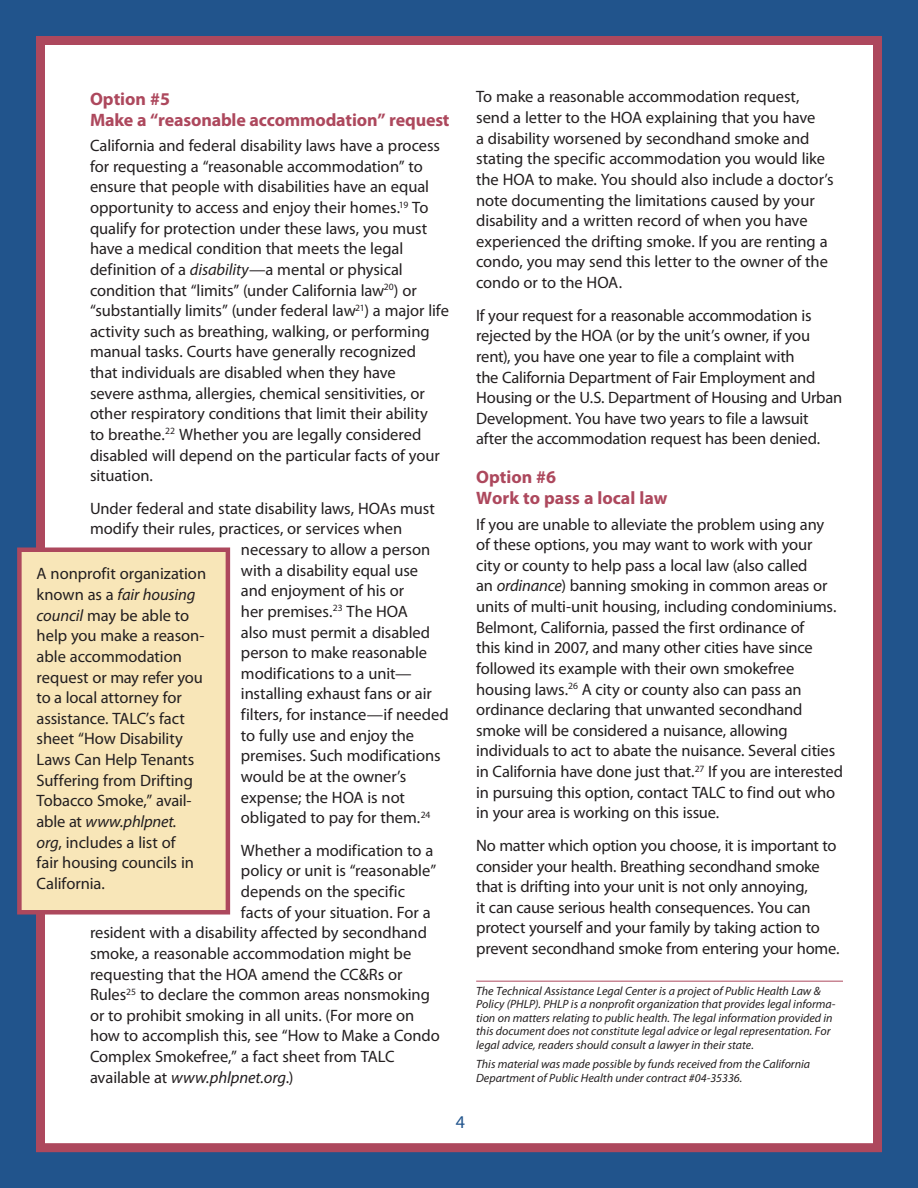
<style>
.page{position:relative;width:918px;height:1188px;background:#21548c}
.page>*{position:absolute;margin:0;border:0;box-sizing:border-box;transform-origin:0 0}
.subhead_smaller{font:700 18px/21px "Myriad Pro";letter-spacing:-.01em;color:#ad485d}
.t1{font:18px "Myriad Pro";color:#21548c}
.TEXT{font:16.5px/20.7px "Myriad Pro";letter-spacing:-.005em;color:#231f20}
.TEXT-2{font:italic 16.5px "Myriad Pro";letter-spacing:-.005em;color:#231f20}
.TEXT-3{font:italic 12px/13.5px "Myriad Pro";color:#231f20}
.TALC_info_at_end{font:italic 12px/13.5px "Myriad Pro";color:#231f20}
.s1{font-style:italic}
.s2{font-style:normal}
</style>
<div class="page">
<div style="left:36px;top:36px;width:846px;height:1116px;background:#fff;border:9px solid #ad485d"></div>
<hr style="left:476px;top:981px;width:367px;height:1px;background:#ad485d">
<div style="left:19px;top:550px;width:209px;height:362px;background:#f8e6b8"></div>
<div style="left:17px;top:548px;width:213px;height:367px;border:4px solid #ad485d"></div>
<p class="subhead_smaller" style="left:90px;top:88px;width:361px">Option #5<br>Make a “reasonable accommodation” request</p>
<p class="TEXT" style="left:90px;top:135px;width:361px">California and federal disability laws have a process for requesting a “reasonable accommodation” to ensure that people with disabilities have an equal opportunity to access and enjoy their homes.<sup>19</sup> To qualify for protection under these laws, you must have a medical condition that meets the legal definition of a <span class="s1">disability</span>—a mental or physical condition that “limits” (under California law<sup>20</sup>) or “substantially limits” (under federal law<sup>21</sup>) a major life activity such as breathing, walking, or performing manual tasks. Courts have generally recognized<br>that individuals are disabled when they have<br>severe asthma, allergies, chemical sensitivities, or other respiratory conditions that limit their ability<br>to breathe.<sup>22</sup> Whether you are legally considered disabled will depend on the particular facts of your situation.</p>
<p class="TEXT" style="left:90px;top:498px;width:346px">Under federal and state disability laws, HOAs must</p>
<p class="TEXT" style="left:90px;top:518px;width:314px">modify their rules, practices, or services when</p>
<p class="TEXT" style="left:241px;top:539px;width:191px">necessary to allow a person</p>
<p class="TEXT" style="left:241px;top:559px;width:179px">with a disability equal use</p>
<p class="TEXT" style="left:241px;top:580px;width:165px">and enjoyment of his or</p>
<p class="TEXT" style="left:241px;top:601px;width:168px">her premises.<sup>23</sup> The HOA</p>
<p class="TEXT" style="left:241px;top:621px;width:191px">also must permit a disabled</p>
<p class="TEXT" style="left:241px;top:642px;width:188px">person to make reasonable</p>
<p class="TEXT" style="left:241px;top:663px;width:172px">modifications to a unit—</p>
<p class="TEXT" style="left:241px;top:683px;width:192px">installing exhaust fans or air</p>
<p class="TEXT" style="left:241px;top:704px;width:209px">filters, for instance—if needed</p>
<p class="TEXT" style="left:241px;top:724px;width:175px">to fully use and enjoy the</p>
<p class="TEXT" style="left:241px;top:745px;width:201px">premises. Such modifications</p>
<p class="TEXT" style="left:241px;top:766px;width:167px">would be at the owner’s</p>
<p class="TEXT" style="left:241px;top:786px;width:166px">expense; the HOA is not</p>
<p class="TEXT" style="left:241px;top:807px;width:191px">obligated to pay for them.<sup>24</sup></p>
<p class="TEXT" style="left:241px;top:840px;width:194px">Whether a modification to a</p>
<p class="TEXT" style="left:241px;top:860px;width:197px">policy or unit is “reasonable”</p>
<p class="TEXT" style="left:241px;top:881px;width:166px">depends on the specific</p>
<p class="TEXT" style="left:241px;top:901px;width:191px">facts of your situation. For a</p>
<p class="TEXT" style="left:90px;top:922px;width:339px">resident with a disability affected by secondhand</p>
<p class="TEXT" style="left:90px;top:943px;width:323px">smoke, a reasonable accommodation might be</p>
<p class="TEXT" style="left:90px;top:963px;width:314px">requesting that the HOA amend the CC&amp;Rs or</p>
<p class="TEXT" style="left:90px;top:984px;width:341px">Rules<sup>25</sup> to declare the common areas nonsmoking</p>
<p class="TEXT" style="left:90px;top:1005px;width:326px">or to prohibit smoking in all units. (For more on</p>
<p class="TEXT" style="left:90px;top:1025px;width:351px">how to accomplish this, see “How to Make a Condo</p>
<p class="TEXT" style="left:90px;top:1046px;width:306px">Complex Smokefree,” a fact sheet from TALC</p>
<p class="TEXT-2" style="left:90px;top:1067px;width:205px"><span class="s2">available at</span> www.phlpnet.org<span class="s2">.)</span></p>
<p class="TEXT" style="left:37px;top:563px;width:171px">A nonprofit organization known as a <span class="s1">fair housing council</span> may be able to help you make a reason&shy;able accommodation request or may refer you to a local attorney for assistance. TALC’s fact sheet “How Disability<br>Laws Can Help Tenants<br>Suffering from Drifting<br>Tobacco Smoke,” avail&shy;able at <span class="s1">www.phlpnet. org</span>, includes a list of<br>fair housing councils in<br>California.</p>
<p class="TEXT" style="left:476px;top:86px;width:359px">To make a reasonable accommodation request, send a letter to the HOA explaining that you have<br>a disability worsened by secondhand smoke and stating the specific accommodation you would like the HOA to make. You should also include a doctor’s note documenting the limitations caused by your disability and a written record of when you have experienced the drifting smoke. If you are renting a condo, you may send this letter to the owner of the condo or to the HOA.</p>
<p class="TEXT" style="left:476px;top:304px;width:368px">If your request for a reasonable accommodation is rejected by the HOA (or by the unit’s owner, if you rent), you have one year to file a complaint with<br>the California Department of Fair Employment and Housing or the U.S. Department of Housing and Urban Development. You have two years to file a lawsuit after the accommodation request has been denied.</p>
<p class="subhead_smaller" style="left:476px;top:466px;width:193px">Option #6<br>Work to pass a local law</p>
<p class="TEXT" style="left:476px;top:513px;width:368px">If you are unable to alleviate the problem using any<br>of these options, you may want to work with your<br>city or county to help pass a local law (also called<br>an <span class="s1">ordinance</span>) banning smoking in common areas or units of multi-unit housing, including condominiums.<br>Belmont, California, passed the first ordinance of<br>this kind in 2007, and many other cities have since followed its example with their own smokefree housing laws.<sup>26</sup> A city or county also can pass an ordinance declaring that unwanted secondhand smoke will be considered a nuisance, allowing individuals to act to abate the nuisance. Several cities in California have done just that.<sup>27</sup> If you are interested in pursuing this option, contact TALC to find out who in your area is working on this issue.</p>
<p class="TEXT" style="left:476px;top:835px;width:365px">No matter which option you choose, it is important to consider your health. Breathing secondhand smoke that is drifting into your unit is not only annoying,<br>it can cause serious health consequences. You can protect yourself and your family by taking action to prevent secondhand smoke from entering your home.</p>
<p class="TEXT-3" style="left:476px;top:984px;width:361px">The Technical Assistance Legal Center is a project of Public Health Law &amp; Policy (PHLP). PHLP is a nonprofit organization that provides legal informa&shy;tion on matters relating to public health. The legal information provided in this document does not constitute legal advice or legal representation. For legal advice, readers should consult a lawyer in their state.</p>
<p class="TALC_info_at_end" style="left:476px;top:1057px;width:335px">This material was made possible by funds received from the California<br>Department of Public Health under contract #04-35336.</p>
<p class="t1" style="left:456px;top:1111px;width:11px">4</p>
</div>
